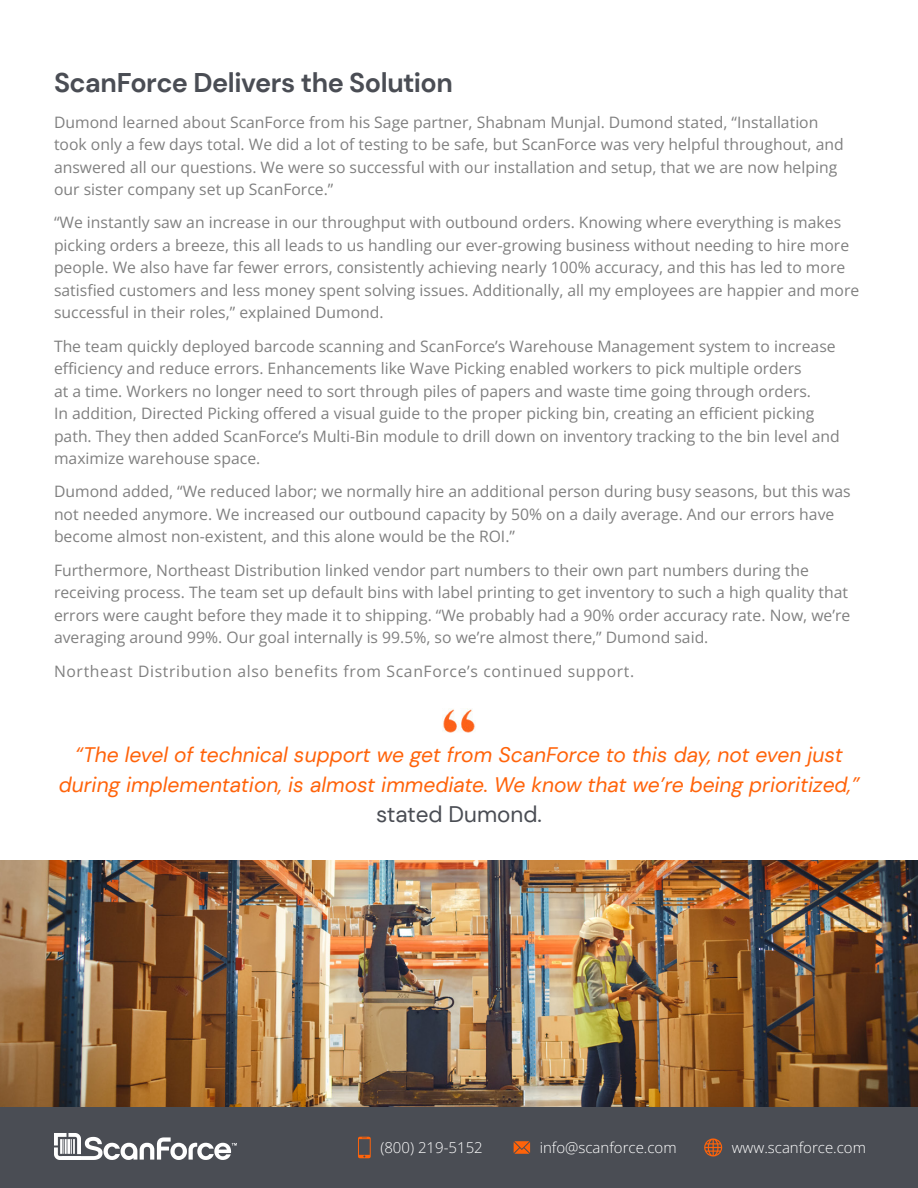
<style>
.page{position:relative;width:918px;height:1188px;background:#fff}
.page>*{position:absolute;margin:0;border:0;box-sizing:border-box;transform-origin:0 0}
.t1{font:700 27px "DM Sans";letter-spacing:-.02em;color:#4a4d54}
.t2{font:22.5px "DM Sans";color:#4a4d54}
.t3{font:italic 21px/30px "DM Sans";color:#ff630a;text-align:center}
.t4{font:15.75px/22.5px "Open Sans";color:#808080}
.t5{font:15.75px "Open Sans";letter-spacing:.04em;color:#808080}
.t6{font:300 15px "Open Sans";color:#fff}
</style>
<div class="page">
<div style="left:0;top:1107px;width:918px;height:81px;background:#4a4d54"></div>
<svg style="left:54px;top:1133px;width:183px;height:27px"></svg>
<hr style="left:60px;top:1139px;width:3px;height:15px;background:#fff">
<svg style="left:358px;top:1137px;width:13px;height:21px"></svg>
<svg style="left:514px;top:1141px;width:16px;height:13px"></svg>
<svg style="left:704px;top:1138px;width:18px;height:18px"></svg>
<img style="left:443px;top:709px;width:32px;height:24px">
<img style="left:0;top:861px;width:918px;height:246px">
<h2 class="t1" style="left:54px;top:65px;width:400px">ScanForce Delivers the Solution</h2>
<p class="t4" style="left:54px;top:110px;width:791px">Dumond learned about ScanForce from his Sage partner, Shabnam Munjal. Dumond stated, “Installation took only a few days total. We did a lot of testing to be safe, but ScanForce was very helpful throughout, and answered all our questions. We were so successful with our installation and setup, that we are now helping our sister company set up ScanForce.”</p>
<p class="t4" style="left:54px;top:211px;width:807px">“We instantly saw an increase in our throughput with outbound orders. Knowing where everything is makes picking orders a breeze, this all leads to us handling our ever-growing business without needing to hire more people. We also have far fewer errors, consistently achieving nearly 100% accuracy, and this has led to more satisfied customers and less money spent solving issues. Additionally, all my employees are happier and more successful in their roles,” explained Dumond.</p>
<p class="t4" style="left:54px;top:334px;width:787px">The team quickly deployed barcode scanning and ScanForce’s Warehouse Management system to increase efficiency and reduce errors. Enhancements like Wave Picking enabled workers to pick multiple orders<br>at a time. Workers no longer need to sort through piles of papers and waste time going through orders.<br>In addition, Directed Picking offered a visual guide to the proper picking bin, creating an efficient picking path. They then added ScanForce’s Multi-Bin module to drill down on inventory tracking to the bin level and maximize warehouse space.</p>
<p class="t4" style="left:54px;top:480px;width:798px">Dumond added, “We reduced labor; we normally hire an additional person during busy seasons, but this was not needed anymore. We increased our outbound capacity by 50% on a daily average. And our errors have become almost non-existent, and this alone would be the ROI.”</p>
<p class="t4" style="left:54px;top:558px;width:798px">Furthermore, Northeast Distribution linked vendor part numbers to their own part numbers during the receiving process. The team set up default bins with label printing to get inventory to such a high quality that errors were caught before they made it to shipping. “We probably had a 90% order accuracy rate. Now, we’re averaging around 99%. Our goal internally is 99.5%, so we’re almost there,” Dumond said.</p>
<p class="t5" style="left:54px;top:660px;width:582px">Northeast Distribution also benefits from ScanForce’s continued support.</p>
<p class="t3" style="left:59px;top:739px;width:802px">“The level of technical support we get from ScanForce to this day, not even just during implementation, is almost immediate. We know that we’re being prioritized,”</p>
<p class="t2" style="left:376px;top:800px;width:167px">stated Dumond.</p>
<p class="t6" style="left:380px;top:1138px;width:104px">(800) 219-5152</p>
<p class="t6" style="left:540px;top:1137px;width:138px">info@scanforce.com</p>
<p class="t6" style="left:732px;top:1137px;width:136px">www.scanforce.com</p>
</div>
